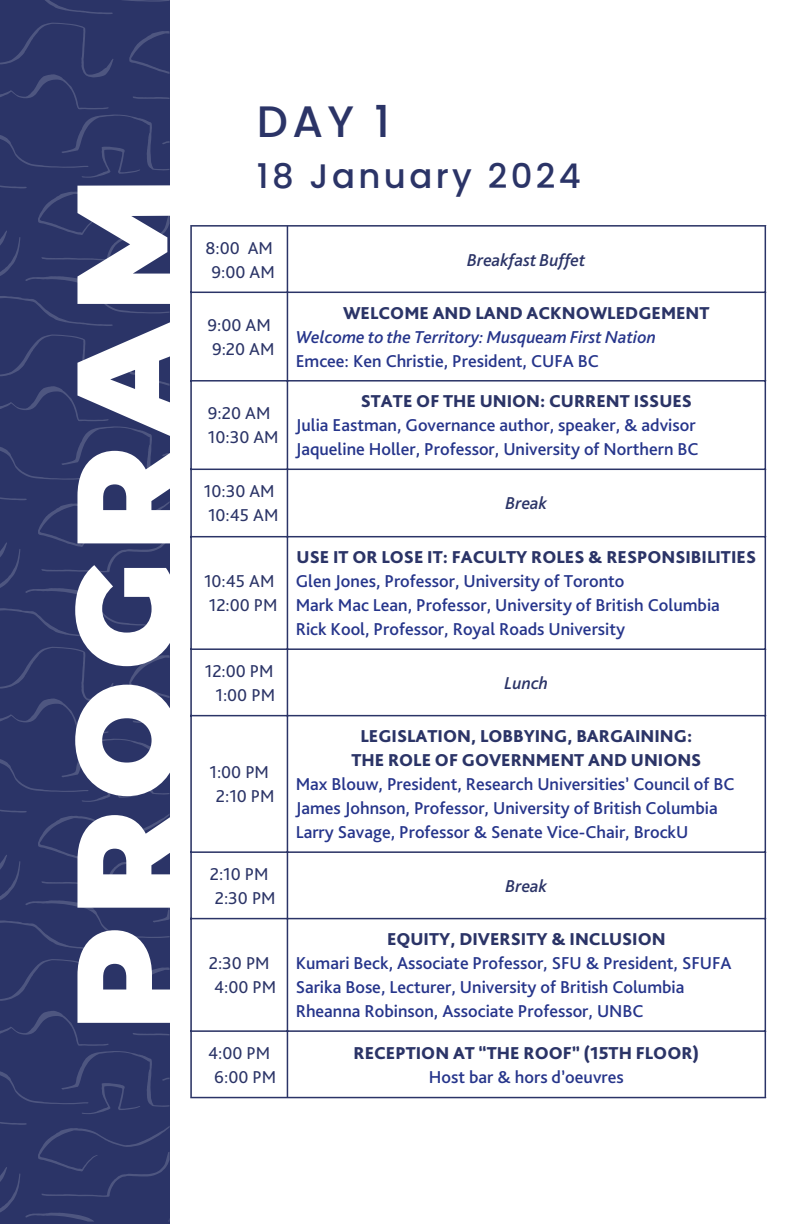
<style>
.page{position:relative;width:792px;height:1224px;background:#fff}
.page>*{position:absolute;margin:0;border:0;box-sizing:border-box;transform-origin:0 0}
.t1{font:900 141.2px "Montserrat";letter-spacing:.075em;color:#fff}
.t2{font:500 44px "Poppins";color:#2b3467}
.t3{font:500 34px "Poppins";letter-spacing:.1em;color:#2b3467}
.t4{font:500 18px "Bliss Pro";color:#26358b}
.t5{font:800 18px "Bliss Pro";color:#2b3467}
.t6{font:18px "Bliss Pro";color:#2b3467}
.t7{font:italic 500 18px "Bliss Pro";color:#26358b}
.t8{font:italic 500 18px "Bliss Pro";color:#2b3467}
</style>
<div class="page">
<div style="left:0;top:0;width:170px;height:1224px;background:#2b3467"></div>
<svg style="left:45px;top:0;width:125px;height:14px"></svg>
<svg style="left:0;top:23px;width:170px;height:303px"></svg>
<svg style="left:0;top:334px;width:170px;height:304px"></svg>
<svg style="left:0;top:647px;width:170px;height:304px"></svg>
<svg style="left:0;top:959px;width:170px;height:263px"></svg>
<svg style="left:192px;top:227px;width:573px;height:65px"></svg>
<hr style="left:190px;top:227px;width:2px;height:870px;background:#2b3467">
<hr style="left:287px;top:227px;width:1px;height:870px;background:#2b3467">
<hr style="left:765px;top:227px;width:1px;height:870px;background:#2b3467">
<hr style="left:190px;top:225px;width:576px;height:2px;background:#2b3467">
<hr style="left:190px;top:292px;width:576px;height:1px;background:#2b3467">
<hr style="left:190px;top:380px;width:576px;height:2px;background:#2b3467">
<hr style="left:190px;top:469px;width:576px;height:1px;background:#2b3467">
<hr style="left:190px;top:536px;width:576px;height:1px;background:#2b3467">
<hr style="left:190px;top:648px;width:576px;height:2px;background:#2b3467">
<hr style="left:190px;top:715px;width:576px;height:1px;background:#2b3467">
<hr style="left:190px;top:851px;width:576px;height:2px;background:#2b3467">
<hr style="left:190px;top:918px;width:576px;height:1px;background:#2b3467">
<hr style="left:190px;top:1030px;width:576px;height:2px;background:#2b3467">
<hr style="left:190px;top:1097px;width:576px;height:1px;background:#2b3467">
<p class="t1" style="left:40px;top:1031px;width:855px;rotate:-90deg">PROGRAM</p>
<p class="t2" style="left:257px;top:91px;width:134px">DAY 1</p>
<p class="t3" style="left:257px;top:152px;width:326px">18 January 2024</p>
<p class="t6" style="left:205px;top:236px;width:69px">8:00 AM</p>
<p class="t6" style="left:212px;top:260px;width:65px">9:00 AM</p>
<p class="t6" style="left:208px;top:313px;width:65px">9:00 AM</p>
<p class="t6" style="left:212px;top:337px;width:64px">9:20 AM</p>
<p class="t6" style="left:208px;top:402px;width:64px">9:20 AM</p>
<p class="t6" style="left:208px;top:426px;width:72px">10:30 AM</p>
<p class="t6" style="left:204px;top:480px;width:72px">10:30 AM</p>
<p class="t6" style="left:208px;top:504px;width:72px">10:45 AM</p>
<p class="t6" style="left:204px;top:570px;width:72px">10:45 AM</p>
<p class="t6" style="left:209px;top:594px;width:70px">12:00 PM</p>
<p class="t6" style="left:205px;top:660px;width:70px">12:00 PM</p>
<p class="t6" style="left:215px;top:684px;width:61px">1:00 PM</p>
<p class="t6" style="left:209px;top:761px;width:61px">1:00 PM</p>
<p class="t6" style="left:216px;top:785px;width:60px">2:10 PM</p>
<p class="t6" style="left:210px;top:863px;width:60px">2:10 PM</p>
<p class="t6" style="left:215px;top:887px;width:62px">2:30 PM</p>
<p class="t6" style="left:209px;top:952px;width:62px">2:30 PM</p>
<p class="t6" style="left:214px;top:976px;width:64px">4:00 PM</p>
<p class="t6" style="left:208px;top:1042px;width:64px">4:00 PM</p>
<p class="t6" style="left:214px;top:1066px;width:63px">6:00 PM</p>
<p class="t8" style="left:467px;top:248px;width:120px">Breakfast Buffet</p>
<p class="t5" style="left:343px;top:301px;width:368px">WELCOME AND LAND ACKNOWLEDGEMENT</p>
<p class="t7" style="left:296px;top:325px;width:362px">Welcome to the Territory: Musqueam First Nation</p>
<p class="t4" style="left:296px;top:349px;width:305px">Emcee: Ken Christie, President, CUFA BC</p>
<p class="t5" style="left:361px;top:390px;width:333px">STATE OF THE UNION: CURRENT ISSUES</p>
<p class="t4" style="left:296px;top:414px;width:401px">Julia Eastman, Governance author, speaker, &amp; advisor</p>
<p class="t4" style="left:296px;top:438px;width:404px">Jaqueline Holler, Professor, University of Northern BC</p>
<p class="t8" style="left:505px;top:492px;width:43px">Break</p>
<p class="t5" style="left:297px;top:546px;width:461px">USE IT OR LOSE IT: FACULTY ROLES &amp; RESPONSIBILITIES</p>
<p class="t4" style="left:296px;top:570px;width:330px">Glen Jones, Professor, University of Toronto</p>
<p class="t4" style="left:296px;top:594px;width:426px">Mark Mac Lean, Professor, University of British Columbia</p>
<p class="t4" style="left:296px;top:618px;width:331px">Rick Kool, Professor, Royal Roads University</p>
<p class="t8" style="left:505px;top:672px;width:45px">Lunch</p>
<p class="t5" style="left:360px;top:725px;width:333px">LEGISLATION, LOBBYING, BARGAINING:</p>
<p class="t5" style="left:351px;top:749px;width:352px">THE ROLE OF GOVERNMENT AND UNIONS</p>
<p class="t4" style="left:296px;top:773px;width:440px">Max Blouw, President, Research Universities’ Council of BC</p>
<p class="t4" style="left:296px;top:797px;width:423px">James Johnson, Professor, University of British Columbia</p>
<p class="t4" style="left:296px;top:821px;width:394px">Larry Savage, Professor &amp; Senate Vice-Chair, BrockU</p>
<p class="t8" style="left:505px;top:875px;width:43px">Break</p>
<p class="t5" style="left:387px;top:928px;width:280px">EQUITY, DIVERSITY &amp; INCLUSION</p>
<p class="t4" style="left:296px;top:952px;width:437px">Kumari Beck, Associate Professor, SFU &amp; President, SFUFA</p>
<p class="t4" style="left:296px;top:976px;width:390px">Sarika Bose, Lecturer, University of British Columbia</p>
<p class="t4" style="left:296px;top:1000px;width:349px">Rheanna Robinson, Associate Professor, UNBC</p>
<p class="t5" style="left:353px;top:1042px;width:347px">RECEPTION AT “THE ROOF” (15TH FLOOR)</p>
<p class="t4" style="left:429px;top:1066px;width:196px">Host bar &amp; hors d’oeuvres</p>
</div>
